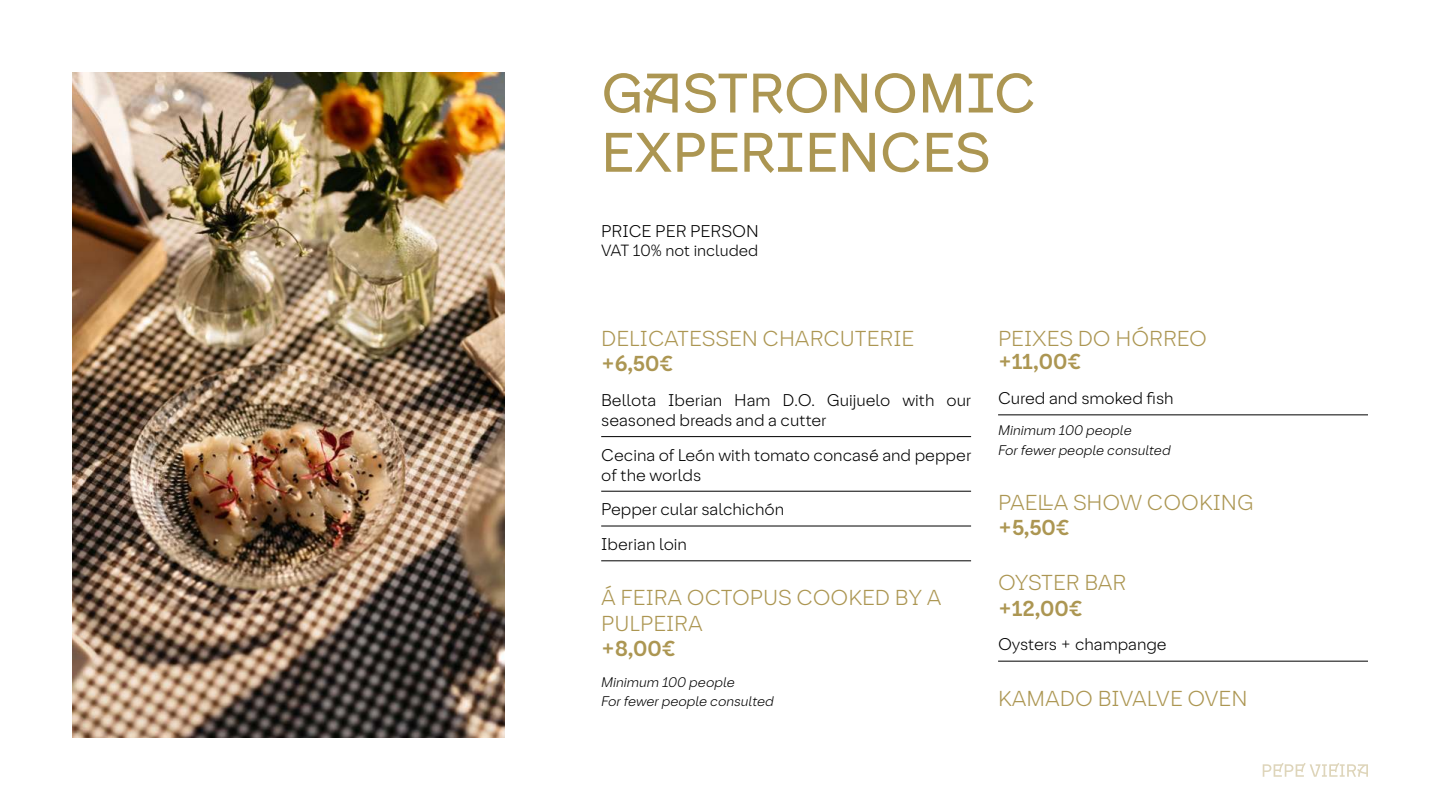
<style>
.page{position:relative;width:1440px;height:810px;background:#fff}
.page>*{position:absolute;margin:0;border:0;box-sizing:border-box;transform-origin:0 0}
.t1{font:54px/59.2px "Vieira";color:#ac9652}
.t2{font:300 21px/25.2px "Vieira";color:#ac9652}
.t3{font:700 21px "Vieira";color:#ac9652}
.t4{font:300 16.5px/19.8px "Vieira";color:#000}
.t5{font:300 15.75px "Vieira";color:#000}
.t6{font:italic 300 13.5px/19.5px "Vieira";color:#000}
</style>
<div class="page">
<svg style="left:1263px;top:763px;width:105px;height:14px"></svg>
<hr style="left:601px;top:436px;width:370px;height:1px;background:#000">
<hr style="left:601px;top:491px;width:370px;height:1px;background:#000">
<hr style="left:601px;top:526px;width:370px;height:1px;background:#000">
<hr style="left:601px;top:561px;width:370px;height:1px;background:#000">
<hr style="left:998px;top:415px;width:370px;height:1px;background:#000">
<hr style="left:998px;top:661px;width:370px;height:1px;background:#000">
<img style="left:72px;top:72px;width:432px;height:666px">
<h1 class="t1" style="left:601px;top:64px;width:436px">GASTRONOMIC<br>EXPERIENCES</h1>
<p class="t4" style="left:601px;top:221px;width:159px">PRICE PER PERSON</p>
<p class="t5" style="left:601px;top:242px;width:159px">VAT 10% not included</p>
<p class="t2" style="left:601px;top:326px;width:314px">DELICATESSEN CHARCUTERIE</p>
<p class="t3" style="left:601px;top:355px;width:74px">+6,50€</p>
<p class="t4" style="left:601px;top:390px;width:371px">Bellota Iberian Ham D.O. Guijuelo with our seasoned breads and a cutter</p>
<p class="t4" style="left:601px;top:445px;width:371px">Cecina of León with tomato concasé and pepper of the worlds</p>
<p class="t4" style="left:601px;top:492px;width:184px;line-height:34.8px">Pepper cular salchichón<br>Iberian loin</p>
<p class="t2" style="left:601px;top:585px;width:342px">Á FEIRA OCTOPUS COOKED BY A<br>PULPEIRA</p>
<p class="t3" style="left:601px;top:640px;width:76px">+8,00€</p>
<p class="t6" style="left:601px;top:674px;width:174px">Minimum 100 people<br>For fewer people consulted</p>
<p class="t2" style="left:998px;top:326px;width:211px">PEIXES DO HÓRREO</p>
<p class="t3" style="left:998px;top:353px;width:85px">+11,00€</p>
<p class="t4" style="left:998px;top:389px;width:177px">Cured and smoked fish</p>
<p class="t6" style="left:998px;top:422px;width:174px">Minimum 100 people<br>For fewer people consulted</p>
<p class="t2" style="left:998px;top:490px;width:257px">PAELLA SHOW COOKING</p>
<p class="t3" style="left:998px;top:519px;width:73px">+5,50€</p>
<p class="t2" style="left:998px;top:571px;width:130px">OYSTER BAR</p>
<p class="t3" style="left:998px;top:600px;width:86px">+12,00€</p>
<p class="t4" style="left:998px;top:635px;width:170px">Oysters + champange</p>
<p class="t2" style="left:998px;top:686px;width:251px">KAMADO BIVALVE OVEN</p>
</div>
